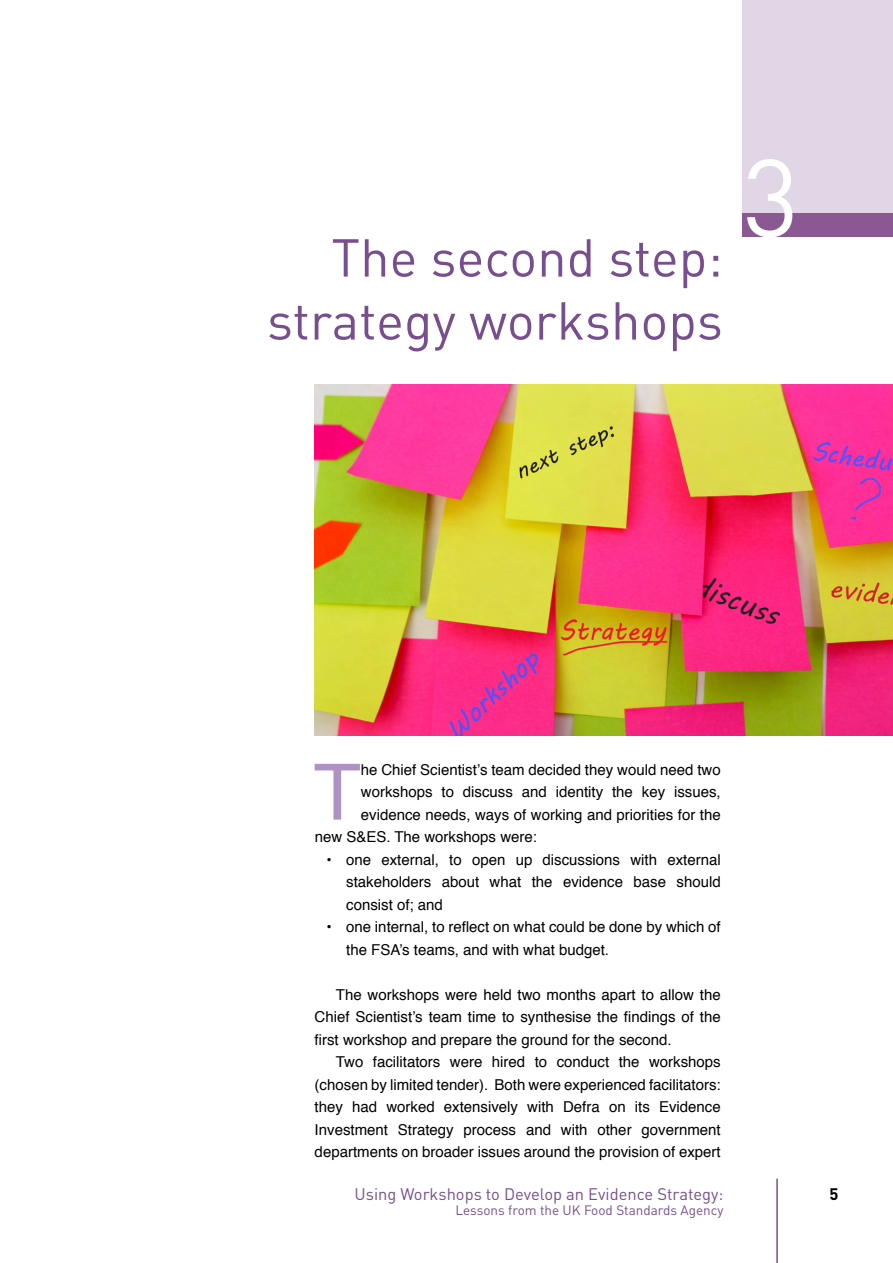
<style>
.page{position:relative;width:893px;height:1263px;background:#fff}
.page>*{position:absolute;margin:0;border:0;box-sizing:border-box;transform-origin:0 0}
.t1{font:108px "DIN";color:#fff}
.t2{font:77.7px "Helvetica";color:#af92c4}
.t3{font:52.5px/63px "DIN";color:#784e8e;text-align:right}
.t4{font:16.5px "DIN";color:#784e8e}
.t5{font:700 16.5px "DIN";color:#000}
.t6{font:15px/22.5px "Helvetica";color:#000;text-align:justify}
.t7{font:13.5px "DIN";color:#784e8e}
</style>
<div class="page">
<hr style="left:776px;top:1179px;width:2px;height:84px;background:#784e8e">
<img style="left:315px;top:385px;width:578px;height:351px">
<div style="left:743px;top:0;width:150px;height:220px;background:#e1d6e6"></div>
<div style="left:743px;top:214px;width:150px;height:23px;background:#8b5894"></div>
<h3 class="t3" style="left:267px;top:225px;width:457px">The second step: strategy workshops</h3>
<h1 class="t1" style="left:743px;top:130px;width:58px">3</h1>
<h2 class="t2" style="left:313px;top:732px;width:49px">T</h2>
<p class="t6" style="left:361px;top:758px;width:361px">he Chief Scientist’s team decided they would need two</p>
<p class="t6" style="left:361px;top:781px;width:361px">workshops to discuss and identity the key issues,</p>
<p class="t6" style="left:361px;top:803px;width:361px">evidence needs, ways of working and priorities for the</p>
<p class="t6" style="left:315px;top:826px;width:224px">new S&amp;ES. The workshops were:</p>
<p class="t6" style="left:346px;top:848px;width:376px;text-indent:-20px">• one external, to open up discussions with external stakeholders about what the evidence base should consist of; and</p>
<p class="t6" style="left:346px;top:916px;width:376px;text-indent:-20px">• one internal, to reflect on what could be done by which of the FSA’s teams, and with what budget.</p>
<p class="t6" style="left:315px;top:983px;width:408px;text-indent:21px">The workshops were held two months apart to allow the Chief Scientist’s team time to synthesise the findings of the first workshop and prepare the ground for the second.</p>
<p class="t6" style="left:315px;top:1051px;width:408px;text-indent:21px">Two facilitators were hired to conduct the workshops (chosen by limited tender). Both were experienced facilitators: they had worked extensively with Defra on its Evidence Investment Strategy process and with other government departments on broader issues around the provision of expert</p>
<p class="t4" style="left:355px;top:1183px;width:370px">Using Workshops to Develop an Evidence Strategy:</p>
<p class="t7" style="left:455px;top:1201px;width:270px">Lessons from the UK Food Standards Agency</p>
<p class="t5" style="left:829px;top:1183px;width:10px">5</p>
</div>
